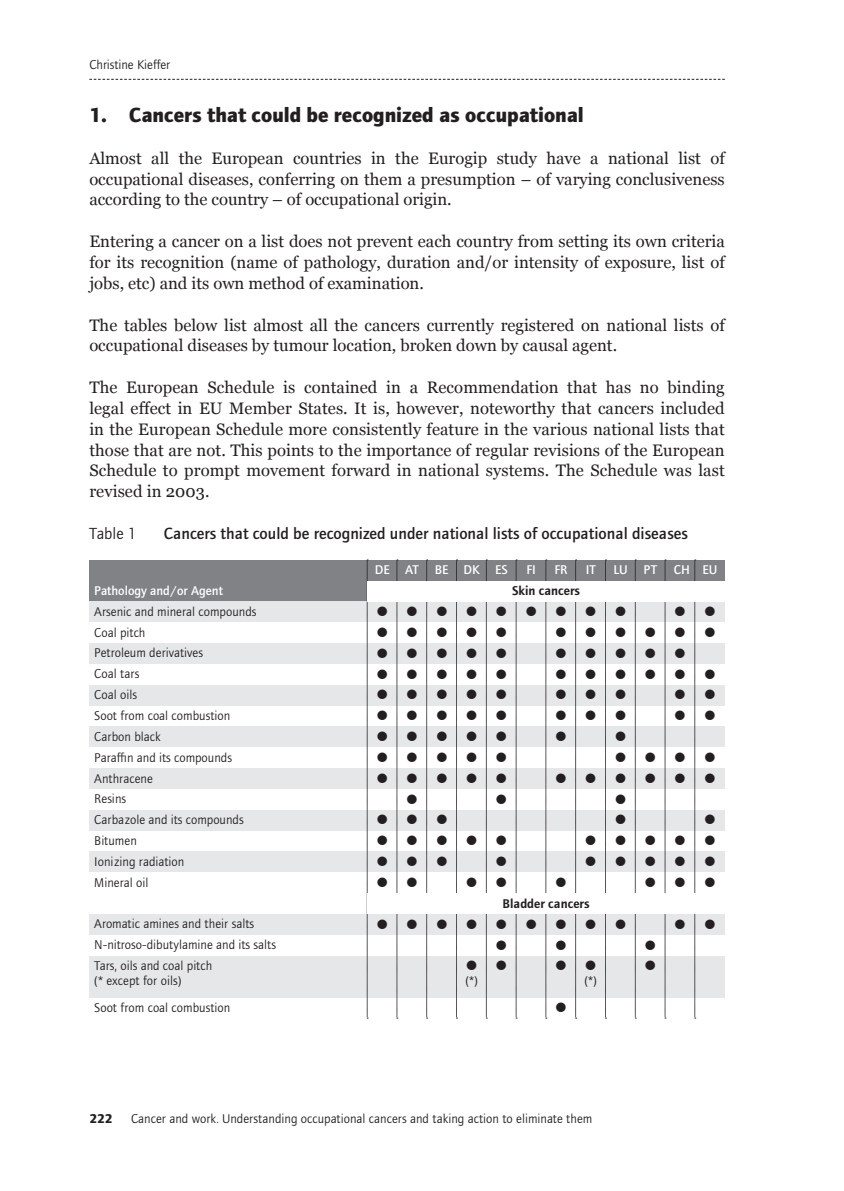
<style>
.page{position:relative;width:844px;height:1191px;background:#fff}
.page>*{position:absolute;margin:0;border:0;box-sizing:border-box;transform-origin:0 0}
.level_2{font:21px "etui Foundry Journal bold";color:#231f20}
.t1{font:16.62px/20.8px "Georgia";color:#231f20;text-align:justify}
.figure_1__tableau_fi{font:16.62px "etui Foundry Journal Medium";color:#231f20}
.figure_1__tableau_fi-2{font:16.62px "etui Foundry Journal book";color:#231f20}
.contenu{font:13.12px/14.7px "Foundry Journal";color:#231f20}
.Titre__Blanc{font:500 13.12px "Foundry Journal";color:#fff}
.contenu-2{font:600 13.12px "Foundry Journal";color:#231f20}
.t2{font:13.12px "etui Foundry Journal book";color:#231f20}
.Titre__Blanc-2{font:13.12px "Foundry Journal";color:#231f20}
.t3{font:700 13.12px "Foundry Journal";color:#231f20}
.contenu-3{font:500 13.12px "Foundry Journal";color:#fff}
</style>
<div class="page">
<svg style="left:89px;top:79px;width:635px;height:1px"></svg>
<div style="left:89px;top:914px;width:635px;height:21px;background:#e6e7e9"></div>
<div style="left:89px;top:955px;width:635px;height:42px;background:#e6e7e9"></div>
<div style="left:89px;top:560px;width:635px;height:20px;background:#808285"></div>
<div style="left:89px;top:580px;width:278px;height:21px;background:#808285"></div>
<div style="left:89px;top:601px;width:635px;height:21px;background:#e6e7e9"></div>
<div style="left:89px;top:643px;width:635px;height:21px;background:#e6e7e9"></div>
<div style="left:89px;top:685px;width:635px;height:20px;background:#e6e7e9"></div>
<div style="left:89px;top:726px;width:635px;height:21px;background:#e6e7e9"></div>
<div style="left:89px;top:768px;width:635px;height:21px;background:#e6e7e9"></div>
<div style="left:89px;top:810px;width:635px;height:20px;background:#e6e7e9"></div>
<div style="left:89px;top:851px;width:635px;height:21px;background:#e6e7e9"></div>
<svg style="left:694px;top:559px;width:1px;height:459px"></svg>
<svg style="left:664px;top:559px;width:2px;height:459px"></svg>
<svg style="left:634px;top:559px;width:2px;height:459px"></svg>
<svg style="left:605px;top:559px;width:1px;height:459px"></svg>
<svg style="left:575px;top:559px;width:1px;height:459px"></svg>
<svg style="left:545px;top:559px;width:1px;height:459px"></svg>
<svg style="left:515px;top:559px;width:2px;height:459px"></svg>
<svg style="left:486px;top:559px;width:1px;height:459px"></svg>
<svg style="left:456px;top:559px;width:1px;height:459px"></svg>
<svg style="left:426px;top:559px;width:1px;height:459px"></svg>
<svg style="left:396px;top:559px;width:2px;height:459px"></svg>
<svg style="left:367px;top:559px;width:1px;height:459px"></svg>
<div style="left:367px;top:580px;width:357px;height:21px;background:#fff"></div>
<div style="left:367px;top:893px;width:357px;height:21px;background:#fff"></div>
<p class="t2" style="left:89px;top:57px;width:82px">Christine Kieffer</p>
<p class="level_2" style="left:89px;top:103px;width:496px">1. Cancers that could be recognized as occupational</p>
<p class="t1" style="left:89px;top:147px;width:636px">Almost all the European countries in the Eurogip study have a national list of occupational diseases, conferring on them a presumption – of varying conclusiveness according to the country – of occupational origin.</p>
<p class="t1" style="left:89px;top:230px;width:636px">Entering a cancer on a list does not prevent each country from setting its own criteria for its recognition (name of pathology, duration and/or intensity of exposure, list of jobs, etc) and its own method of examination.</p>
<p class="t1" style="left:89px;top:314px;width:636px">The tables below list almost all the cancers currently registered on national lists of occupational diseases by tumour location, broken down by causal agent.</p>
<p class="t1" style="left:89px;top:376px;width:636px">The European Schedule is contained in a Recommendation that has no binding legal effect in EU Member States. It is, however, noteworthy that cancers included in the European Schedule more consistently feature in the various national lists that those that are not. This points to the importance of regular revisions of the European Schedule to prompt movement forward in national systems. The Schedule was last revised in 2003.</p>
<p class="figure_1__tableau_fi-2" style="left:89px;top:524px;width:49px">Table 1</p>
<p class="figure_1__tableau_fi" style="left:164px;top:524px;width:525px">Cancers that could be recognized under national lists of occupational diseases</p>
<p class="Titre__Blanc" style="left:94px;top:583px;width:130px">Pathology and/or Agent</p>
<p class="contenu" style="left:94px;top:604px;width:164px">Arsenic and mineral compounds</p>
<p class="contenu" style="left:94px;top:625px;width:53px">Coal pitch</p>
<p class="contenu" style="left:94px;top:645px;width:110px">Petroleum derivatives</p>
<p class="contenu" style="left:94px;top:666px;width:47px">Coal tars</p>
<p class="contenu" style="left:94px;top:687px;width:44px">Coal oils</p>
<p class="contenu" style="left:94px;top:708px;width:137px">Soot from coal combustion</p>
<p class="contenu" style="left:94px;top:729px;width:68px">Carbon black</p>
<p class="contenu" style="left:94px;top:750px;width:139px">Paraffin and its compounds</p>
<p class="contenu" style="left:94px;top:770px;width:60px">Anthracene</p>
<p class="contenu" style="left:94px;top:791px;width:33px">Resins</p>
<p class="contenu" style="left:94px;top:812px;width:151px">Carbazole and its compounds</p>
<p class="contenu" style="left:94px;top:833px;width:44px">Bitumen</p>
<p class="contenu" style="left:94px;top:854px;width:92px">Ionizing radiation</p>
<p class="contenu" style="left:94px;top:875px;width:56px">Mineral oil</p>
<p class="contenu" style="left:94px;top:916px;width:161px">Aromatic amines and their salts</p>
<p class="contenu" style="left:94px;top:937px;width:183px">N-nitroso-dibutylamine and its salts</p>
<p class="contenu" style="left:94px;top:958px;width:119px">Tars, oils and coal pitch (* except for oils)</p>
<p class="contenu" style="left:94px;top:1000px;width:137px">Soot from coal combustion</p>
<p class="Titre__Blanc" style="left:374px;top:562px;width:17px">DE</p>
<p class="Titre__Blanc" style="left:405px;top:562px;width:15px">AT</p>
<p class="Titre__Blanc" style="left:435px;top:562px;width:15px">BE</p>
<p class="Titre__Blanc" style="left:463px;top:562px;width:18px">DK</p>
<p class="Titre__Blanc" style="left:495px;top:562px;width:14px">ES</p>
<p class="Titre__Blanc" style="left:526px;top:562px;width:11px">FI</p>
<p class="Titre__Blanc" style="left:554px;top:562px;width:15px">FR</p>
<p class="Titre__Blanc" style="left:585px;top:562px;width:12px">IT</p>
<p class="Titre__Blanc" style="left:613px;top:562px;width:16px">LU</p>
<p class="Titre__Blanc" style="left:643px;top:562px;width:15px">PT</p>
<p class="contenu-3" style="left:673px;top:562px;width:18px">CH</p>
<p class="Titre__Blanc" style="left:702px;top:562px;width:17px">EU</p>
<p class="contenu-2" style="left:512px;top:583px;width:69px">Skin cancers</p>
<p class="contenu-2" style="left:502px;top:895px;width:88px">Bladder cancers</p>
<p class="Titre__Blanc-2" style="left:465px;top:973px;width:14px">(*)</p>
<p class="Titre__Blanc-2" style="left:584px;top:973px;width:14px">(*)</p>
<p class="t3" style="left:89px;top:1110px;width:25px">222</p>
<p class="contenu" style="left:131px;top:1110px;width:462px">Cancer and work. Understanding occupational cancers and taking action to eliminate them</p>
</div>
